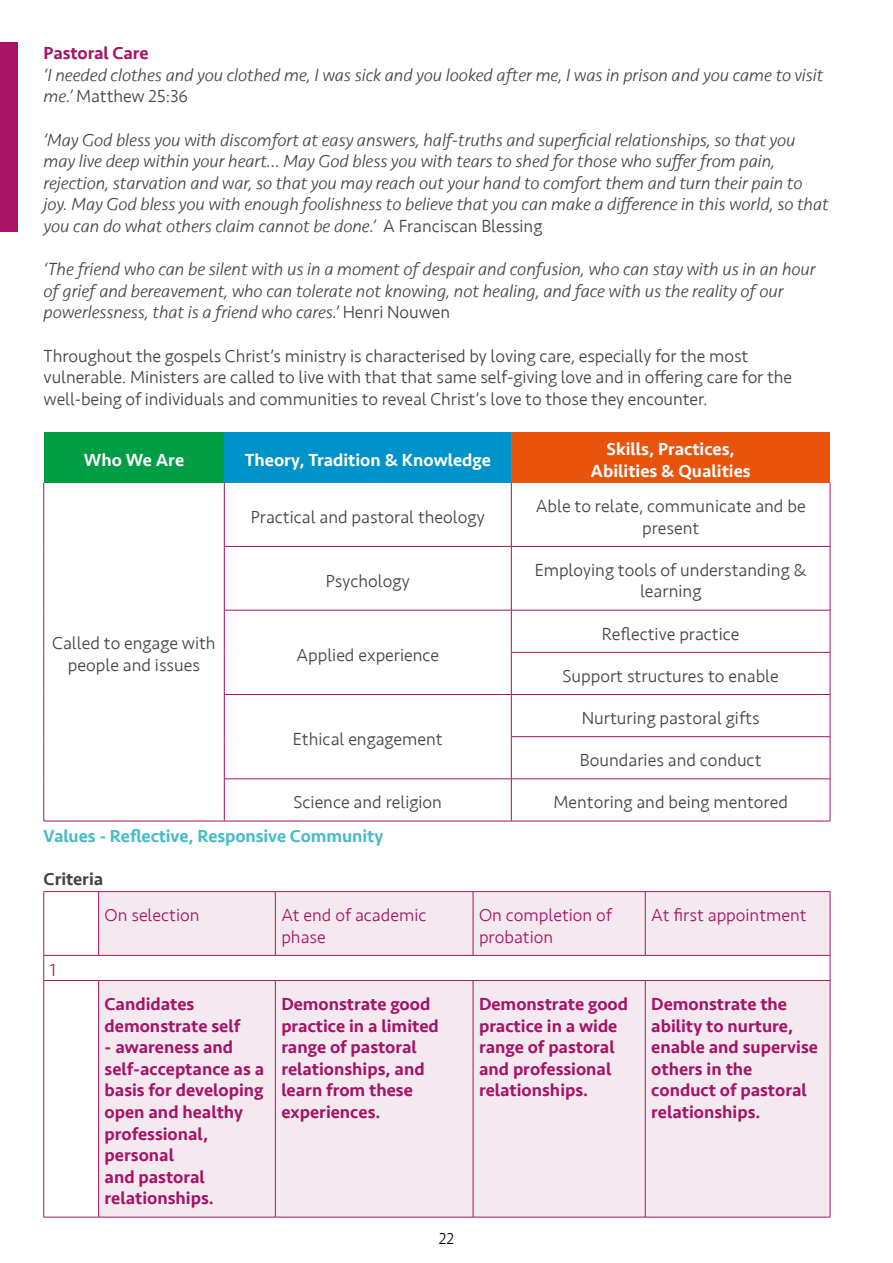
<style>
.page{position:relative;width:893px;height:1263px;background:#fff}
.page>*{position:absolute;margin:0;border:0;box-sizing:border-box;transform-origin:0 0}
.t1{font:italic 300 18px/21.6px "Seravek";letter-spacing:-.005em;color:#434341}
.t2{font:300 18px/21.6px "Seravek";color:#434341;text-align:center}
.t3{font:500 18px/21.6px "Seravek";color:#a61367}
.t4{font:300 18px/21.6px "Seravek";color:#a61367}
.t5{font:500 18px/21.6px "Seravek";color:#fff;text-align:center}
.t6{font:500 18px "Seravek";letter-spacing:-.005em;color:#45bcc9}
.t7{font:500 18px "Seravek";letter-spacing:-.005em;color:#434341}
.t8{font:300 16.5px "Seravek";color:#000}
.s1{font-style:normal}
</style>
<div class="page">
<div style="left:44px;top:432px;width:180px;height:51px;background:#009e44"></div>
<div style="left:224px;top:432px;width:287px;height:51px;background:#0093c9"></div>
<div style="left:511px;top:432px;width:319px;height:51px;background:#e9540d"></div>
<hr style="left:44px;top:483px;width:1px;height:63px;background:#a61367">
<hr style="left:44px;top:546px;width:1px;height:64px;background:#a61367">
<hr style="left:44px;top:610px;width:1px;height:42px;background:#a61367">
<hr style="left:44px;top:652px;width:1px;height:42px;background:#a61367">
<hr style="left:44px;top:694px;width:1px;height:43px;background:#a61367">
<hr style="left:44px;top:737px;width:1px;height:42px;background:#a61367">
<hr style="left:44px;top:779px;width:1px;height:42px;background:#a61367">
<hr style="left:44px;top:821px;width:180px;height:1px;background:#a61367">
<hr style="left:224px;top:483px;width:1px;height:63px;background:#a61367">
<hr style="left:511px;top:483px;width:1px;height:63px;background:#a61367">
<hr style="left:830px;top:483px;width:1px;height:63px;background:#a61367">
<hr style="left:224px;top:546px;width:287px;height:1px;background:#a61367">
<hr style="left:224px;top:547px;width:1px;height:63px;background:#a61367">
<hr style="left:511px;top:546px;width:319px;height:1px;background:#a61367">
<hr style="left:511px;top:547px;width:1px;height:63px;background:#a61367">
<hr style="left:830px;top:547px;width:1px;height:63px;background:#a61367">
<hr style="left:224px;top:610px;width:287px;height:1px;background:#a61367">
<hr style="left:224px;top:610px;width:1px;height:42px;background:#a61367">
<hr style="left:224px;top:652px;width:1px;height:42px;background:#a61367">
<hr style="left:511px;top:610px;width:319px;height:1px;background:#a61367">
<hr style="left:511px;top:610px;width:1px;height:42px;background:#a61367">
<hr style="left:830px;top:610px;width:1px;height:42px;background:#a61367">
<hr style="left:511px;top:652px;width:319px;height:1px;background:#a61367">
<hr style="left:511px;top:652px;width:1px;height:42px;background:#a61367">
<hr style="left:830px;top:652px;width:1px;height:42px;background:#a61367">
<hr style="left:224px;top:694px;width:287px;height:1px;background:#a61367">
<hr style="left:224px;top:695px;width:1px;height:42px;background:#a61367">
<hr style="left:224px;top:737px;width:1px;height:42px;background:#a61367">
<hr style="left:511px;top:694px;width:319px;height:1px;background:#a61367">
<hr style="left:511px;top:695px;width:1px;height:41px;background:#a61367">
<hr style="left:830px;top:695px;width:1px;height:41px;background:#a61367">
<hr style="left:511px;top:736px;width:319px;height:1px;background:#a61367">
<hr style="left:511px;top:737px;width:1px;height:42px;background:#a61367">
<hr style="left:830px;top:737px;width:1px;height:42px;background:#a61367">
<hr style="left:224px;top:779px;width:287px;height:1px;background:#a61367">
<hr style="left:224px;top:779px;width:1px;height:42px;background:#a61367">
<hr style="left:511px;top:779px;width:319px;height:1px;background:#a61367">
<hr style="left:511px;top:779px;width:1px;height:42px;background:#a61367">
<hr style="left:830px;top:779px;width:1px;height:42px;background:#a61367">
<hr style="left:224px;top:821px;width:287px;height:1px;background:#a61367">
<hr style="left:511px;top:821px;width:319px;height:1px;background:#a61367">
<svg style="left:99px;top:892px;width:731px;height:325px;background:#f5e9f0"></svg>
<hr style="left:44px;top:891px;width:55px;height:1px;background:#a61367">
<hr style="left:44px;top:892px;width:1px;height:63px;background:#a61367">
<hr style="left:44px;top:955px;width:55px;height:1px;background:#a61367">
<svg style="left:44px;top:955px;width:1px;height:25px"></svg>
<svg style="left:830px;top:955px;width:1px;height:25px"></svg>
<hr style="left:44px;top:980px;width:55px;height:1px;background:#a61367">
<hr style="left:44px;top:981px;width:1px;height:236px;background:#a61367">
<hr style="left:99px;top:980px;width:176px;height:1px;background:#a61367">
<hr style="left:98px;top:981px;width:1px;height:236px;background:#a61367">
<hr style="left:275px;top:980px;width:198px;height:1px;background:#a61367">
<hr style="left:275px;top:981px;width:1px;height:236px;background:#a61367">
<hr style="left:473px;top:980px;width:172px;height:1px;background:#a61367">
<hr style="left:473px;top:981px;width:1px;height:236px;background:#a61367">
<hr style="left:645px;top:980px;width:185px;height:1px;background:#a61367">
<hr style="left:645px;top:981px;width:1px;height:236px;background:#a61367">
<hr style="left:830px;top:981px;width:1px;height:236px;background:#a61367">
<hr style="left:44px;top:1217px;width:55px;height:1px;background:#a61367">
<hr style="left:99px;top:1217px;width:176px;height:1px;background:#a61367">
<hr style="left:275px;top:1217px;width:198px;height:1px;background:#a61367">
<hr style="left:473px;top:1217px;width:172px;height:1px;background:#a61367">
<hr style="left:645px;top:1217px;width:185px;height:1px;background:#a61367">
<hr style="left:99px;top:891px;width:176px;height:1px;background:#a61367">
<hr style="left:98px;top:892px;width:1px;height:63px;background:#a61367">
<hr style="left:99px;top:955px;width:176px;height:1px;background:#a61367">
<hr style="left:275px;top:891px;width:198px;height:1px;background:#a61367">
<hr style="left:275px;top:892px;width:1px;height:63px;background:#a61367">
<hr style="left:275px;top:955px;width:198px;height:1px;background:#a61367">
<hr style="left:473px;top:891px;width:172px;height:1px;background:#a61367">
<hr style="left:473px;top:892px;width:1px;height:63px;background:#a61367">
<hr style="left:473px;top:955px;width:172px;height:1px;background:#a61367">
<hr style="left:645px;top:891px;width:185px;height:1px;background:#a61367">
<hr style="left:645px;top:892px;width:1px;height:63px;background:#a61367">
<hr style="left:830px;top:892px;width:1px;height:63px;background:#a61367">
<hr style="left:645px;top:955px;width:185px;height:1px;background:#a61367">
<div style="left:0;top:42px;width:17px;height:190px;background:#a61367"></div>
<p class="t3" style="left:44px;top:42px;width:107px">Pastoral Care</p>
<p class="t1" style="left:44px;top:64px;width:781px">‘I needed clothes and you clothed me, I was sick and you looked after me, I was in prison and you came to visit me.’ <span class="s1">Matthew 25:36</span></p>
<p class="t1" style="left:44px;top:129px;width:787px">‘May God bless you with discomfort at easy answers, half-truths and superficial relationships, so that you may live deep within your heart… May God bless you with tears to shed for those who suffer from pain, rejection, starvation and war, so that you may reach out your hand to comfort them and turn their pain to joy. May God bless you with enough foolishness to believe that you can make a difference in this world, so that you can do what others claim cannot be done.’ <span class="s1">A Franciscan Blessing</span></p>
<p class="t1" style="left:44px;top:259px;width:774px">‘The friend who can be silent with us in a moment of despair and confusion, who can stay with us in an hour of grief and bereavement, who can tolerate not knowing, not healing, and face with us the reality of our powerlessness, that is a friend who cares.’ <span class="s1">Henri Nouwen</span></p>
<p class="t2" style="left:44px;top:345px;width:750px;text-align:left">Throughout the gospels Christ’s ministry is characterised by loving care, especially for the most vulnerable. Ministers are called to live with that that same self-giving love and in offering care for the well-being of individuals and communities to reveal Christ’s love to those they encounter.</p>
<p class="t5" style="left:84px;top:449px;width:102px">Who We Are</p>
<p class="t5" style="left:245px;top:449px;width:248px">Theory, Tradition &amp; Knowledge</p>
<p class="t5" style="left:591px;top:438px;width:162px">Skills, Practices,<br>Abilities &amp; Qualities</p>
<p class="t2" style="left:52px;top:633px;width:165px">Called to engage with people and issues</p>
<p class="t2" style="left:251px;top:506px;width:235px">Practical and pastoral theology</p>
<p class="t2" style="left:536px;top:496px;width:271px">Able to relate, communicate and be present</p>
<p class="t2" style="left:326px;top:570px;width:85px">Psychology</p>
<p class="t2" style="left:535px;top:559px;width:273px">Employing tools of understanding &amp; learning</p>
<p class="t2" style="left:296px;top:644px;width:144px">Applied experience</p>
<p class="t2" style="left:293px;top:728px;width:151px">Ethical engagement</p>
<p class="t2" style="left:602px;top:623px;width:139px">Reflective practice</p>
<p class="t2" style="left:563px;top:665px;width:218px">Support structures to enable</p>
<p class="t2" style="left:582px;top:707px;width:179px">Nurturing pastoral gifts</p>
<p class="t2" style="left:580px;top:749px;width:183px">Boundaries and conduct</p>
<p class="t2" style="left:294px;top:792px;width:150px">Science and religion</p>
<p class="t2" style="left:553px;top:792px;width:236px">Mentoring and being mentored</p>
<p class="t6" style="left:44px;top:825px;width:341px">Values - Reflective, Responsive Community</p>
<p class="t7" style="left:44px;top:868px;width:61px">Criteria</p>
<p class="t4" style="left:105px;top:904px;width:96px">On selection</p>
<p class="t4" style="left:281px;top:904px;width:147px">At end of academic phase</p>
<p class="t4" style="left:479px;top:904px;width:135px">On completion of probation</p>
<p class="t4" style="left:651px;top:904px;width:157px">At first appointment</p>
<p class="t4" style="left:50px;top:960px;width:8px">1</p>
<p class="t3" style="left:105px;top:993px;width:137px">Candidates demonstrate self</p>
<p class="t3" style="left:105px;top:1036px;width:161px">- awareness and self-acceptance as a basis for developing open and healthy professional, personal<br>and pastoral relationships.</p>
<p class="t3" style="left:281px;top:993px;width:159px">Demonstrate good practice in a limited range of pastoral relationships, and learn from these experiences.</p>
<p class="t3" style="left:479px;top:993px;width:151px">Demonstrate good practice in a wide range of pastoral and professional relationships.</p>
<p class="t3" style="left:651px;top:993px;width:168px">Demonstrate the ability to nurture, enable and supervise others in the conduct of pastoral relationships.</p>
<p class="t8" style="left:439px;top:1229px;width:17px">22</p>
</div>
